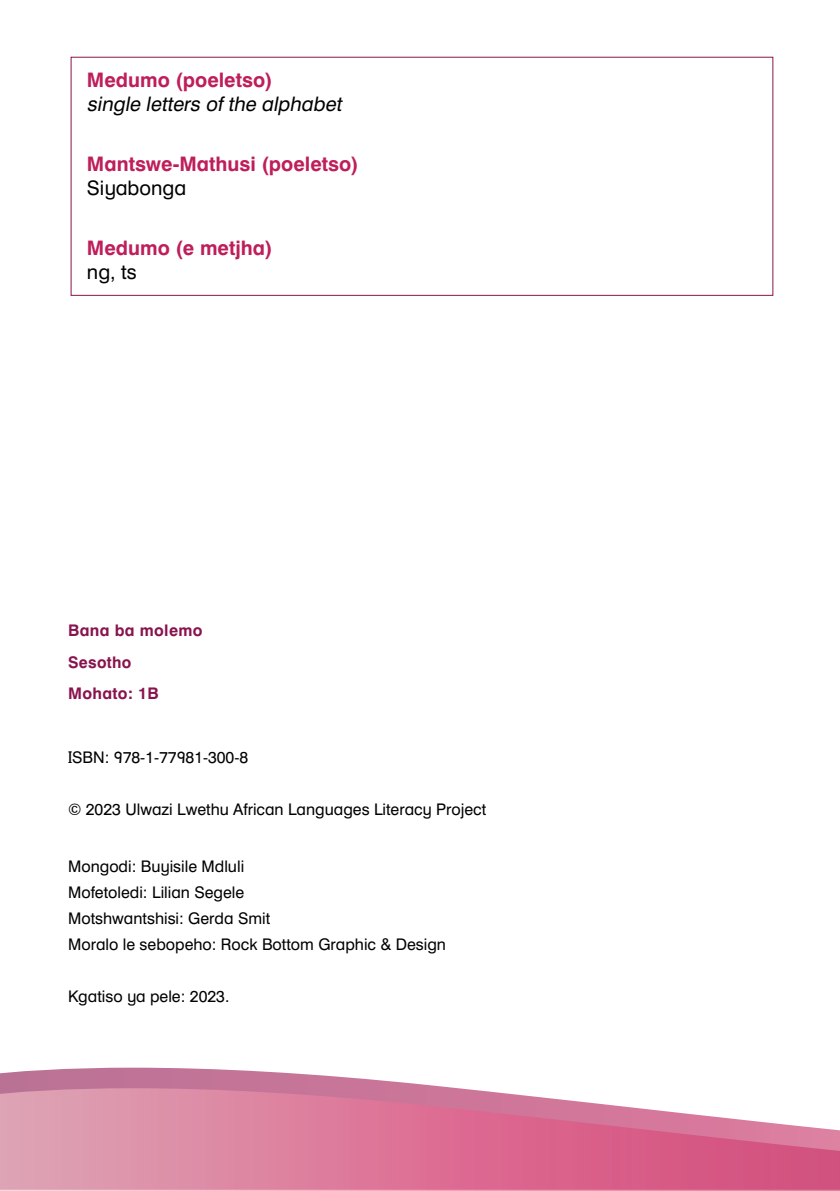
<style>
.page{position:relative;width:840px;height:1191px;background:#fff}
.page>*{position:absolute;margin:0;border:0;box-sizing:border-box;transform-origin:0 0}
.t1{font:700 20px "Swis Forall";color:#be1e5a}
.t2{font:italic 20px "Swis Forall";color:#000}
.t3{font:20px "Swis Forall";color:#000}
.t4{font:16px/26px "Swis Forall";color:#000}
.t5{font:700 16px/31.4px "Swis Forall";letter-spacing:.02em;color:#89144d}
</style>
<div class="page">
<svg style="left:0;top:1067px;width:455px;height:21px"></svg>
<svg style="left:0;top:1088px;width:839px;height:103px;background:#dd87a4"></svg>
<div style="left:71px;top:57px;width:702px;height:239px;border:1px solid #89144d"></div>
<p class="t1" style="left:87px;top:67px;width:187px">Medumo (poeletso)</p>
<p class="t2" style="left:87px;top:91px;width:260px">single letters ofthe alphabet</p>
<p class="t1" style="left:87px;top:151px;width:273px">Mantswe-Mathusi (poeletso)</p>
<p class="t3" style="left:87px;top:175px;width:101px">Siyabonga</p>
<p class="t1" style="left:87px;top:235px;width:187px">Medumo (e metjha)</p>
<p class="t3" style="left:87px;top:259px;width:51px">ng, ts</p>
<p class="t5" style="left:68px;top:615px;width:136px">Bana ba molemo<br>Sesotho<br>Mohato: 1B</p>
<p class="t4" style="left:68px;top:745px;width:181px">ISBN: 978-1-77981-300-8</p>
<p class="t4" style="left:68px;top:797px;width:419px">© 2023 Ulwazi Lwethu African Languages Literacy Project</p>
<p class="t4" style="left:68px;top:854px;width:379px">Mongodi: Buyisile Mdluli<br>Mofetoledi: Lilian Segele<br>Motshwantshisi: Gerda Smit<br>Moralo le sebopeho: Rock Bottom Graphic &amp; Design</p>
<p class="t4" style="left:68px;top:984px;width:163px">Kgatiso ya pele: 2023.</p>
</div>
